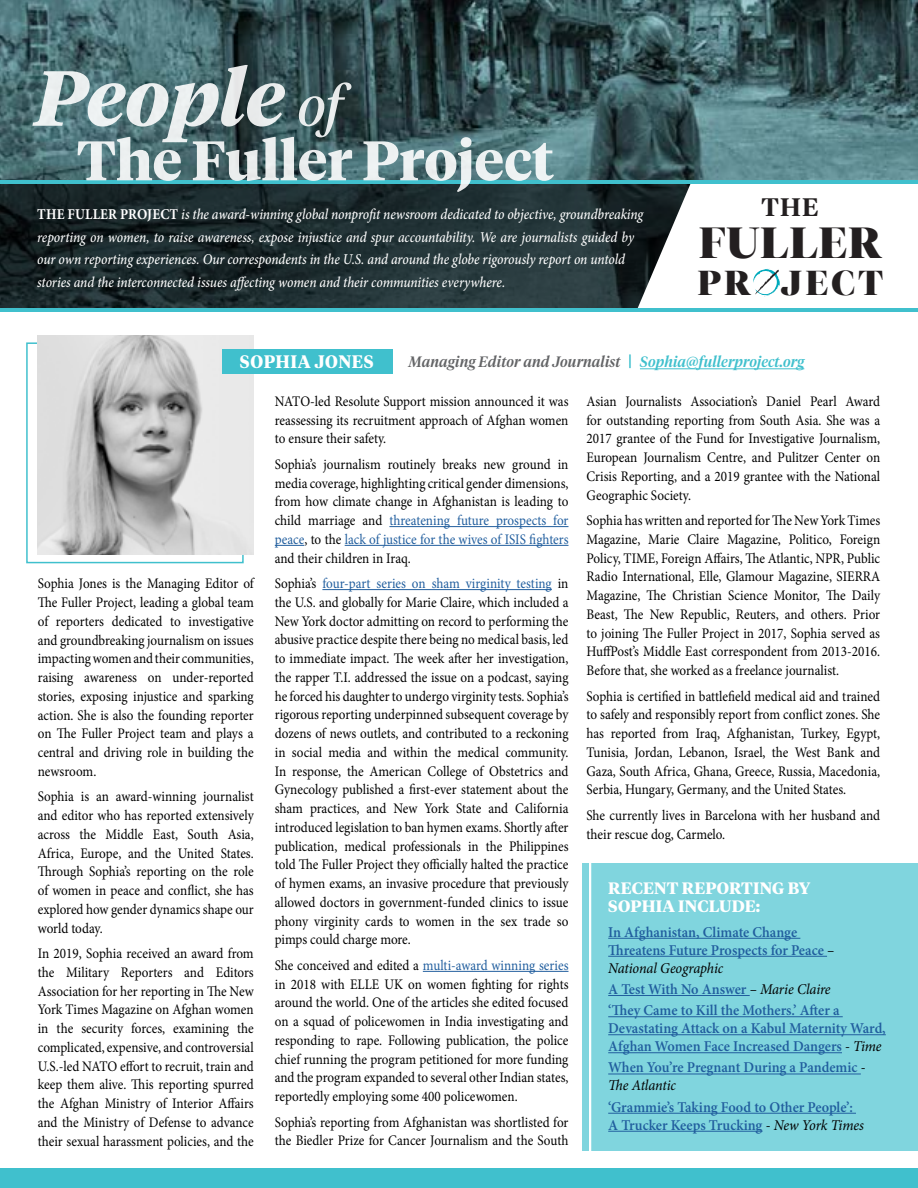
<style>
.page{position:relative;width:918px;height:1188px;background:#fff}
.page>*{position:absolute;margin:0;border:0;box-sizing:border-box;transform-origin:0 0}
.t1{font:italic 700 77.7px "Tiempos Headline";color:#fff}
.t2{font:700 55.5px "Tiempos Headline";color:#fff}
.t3{font:900 43.35px "Tiempos Fine";letter-spacing:.025em;color:#231f20}
.t4{font:900 34.5px "Tiempos Fine";letter-spacing:.1em;color:#231f20}
.t5{font:600 25.2px "Tiempos Headline";color:#231f20}
.t6{font:700 18px "Tiempos Headline";letter-spacing:.03em;color:#fff;scale:.95 1}
.t7{font:700 16.5px/18px "Tiempos Headline";letter-spacing:.01em;color:#fff}
.t8{font:italic 500 15px/22.5px "Minion Pro";letter-spacing:-.01em;color:#fff;scale:.9 1}
.t9{font:600 15px/18px "Minion Pro";letter-spacing:-.005em;color:#215e9e;scale:.95 1}
.t10{font:italic 500 15px "Tiempos Headline";letter-spacing:.01em;color:#636466;scale:.95 1}
.t11{font:14.7px/18.8px "Minion Pro";color:#000;text-align:justify;scale:.9 1}
.s1{font-weight:400;font-size:55.35px}
.s2{font-weight:700;font-style:normal}
.s3{font-style:normal;color:#00abbd}
.s4{color:#40c0cd}
.s5{color:#215e9e}
.s6{font-weight:400;font-style:italic;color:#000}
</style>
<div class="page">
<div style="left:582px;top:863px;width:336px;height:287px;background:#80d5de"></div>
<div style="left:0;top:1169px;width:918px;height:19px;background:#40c0cd"></div>
<div style="left:26px;top:342px;width:218px;height:221px;border:2px solid #40c0cd"></div>
<img style="left:38px;top:335px;width:216px;height:220px">
<div style="left:223px;top:349px;width:170px;height:25px;background:#40c0cd"></div>
<hr style="left:640px;top:369px;width:164px;height:1px;background:#40c0cd">
<hr style="left:389px;top:526px;width:180px;height:1px;background:#215e9e">
<svg style="left:275px;top:545px;width:29px;height:1px"></svg>
<hr style="left:345px;top:545px;width:224px;height:1px;background:#215e9e">
<hr style="left:322px;top:589px;width:230px;height:1px;background:#215e9e">
<hr style="left:423px;top:971px;width:146px;height:1px;background:#215e9e">
<hr style="left:608px;top:938px;width:192px;height:1px;background:#215e9e">
<hr style="left:608px;top:956px;width:219px;height:1px;background:#215e9e">
<hr style="left:608px;top:995px;width:142px;height:1px;background:#215e9e">
<hr style="left:608px;top:1016px;width:235px;height:1px;background:#215e9e">
<hr style="left:608px;top:1034px;width:278px;height:1px;background:#215e9e">
<hr style="left:608px;top:1052px;width:234px;height:1px;background:#215e9e">
<hr style="left:608px;top:1074px;width:253px;height:1px;background:#215e9e">
<hr style="left:608px;top:1113px;width:248px;height:1px;background:#215e9e">
<hr style="left:608px;top:1131px;width:154px;height:1px;background:#215e9e">
<hr style="left:589px;top:860px;width:2px;height:292px;background:#fff">
<img style="left:0;top:0;width:918px;height:180px">
<svg style="left:0;top:183px;width:636px;height:126px;background:#1e2f32"></svg>
<hr style="left:0;top:180px;width:918px;height:3px;background:#40c0cd">
<hr style="left:0;top:309px;width:918px;height:3px;background:#40c0cd">
<svg style="left:636px;top:183px;width:282px;height:126px"></svg>
<h1 class="t1" style="left:34px;top:44px;width:309px">People <span class="s1">of</span></h1>
<h2 class="t2" style="left:77px;top:122px;width:479px">The Fuller Project</h2>
<p class="t8" style="left:37px;top:203px;width:675px"><span class="s2">THE FULLER PROJECT</span> is the award-winning global nonprofit newsroom dedicated to objective, groundbreaking reporting on women, to raise awareness, expose injustice and spur accountability. We are journalists guided by our own reporting experiences. Our correspondents in the U.S. and around the globe rigorously report on untold stories and the interconnected issues affecting women and their communities everywhere.</p>
<h3 class="t5" style="left:762px;top:190px;width:58px">THE</h3>
<h3 class="t3" style="left:699px;top:216px;width:184px">FULLER</h3>
<h3 class="t4" style="left:697px;top:262px;width:187px">PR JECT</h3>
<p class="t6" style="left:240px;top:350px;width:142px">SOPHIA JONES</p>
<p class="t10" style="left:409px;top:352px;width:418px">Managing Editor and Journalist <span class="s3">|</span> <span class="s4">Sophia@fullerproject.org</span></p>
<p class="t11" style="left:275px;top:392px;width:328px">NATO-led Resolute Support mission announced it was reassessing its recruitment approach of Afghan women to ensure their safety.</p>
<p class="t11" style="left:275px;top:455px;width:328px">Sophia’s journalism routinely breaks new ground in media coverage, highlighting critical gender dimensions, from how climate change in Afghanistan is leading to child marriage and <span class="s5">threatening future prospects for peace</span>, to the <span class="s5">lack of justice for the wives of ISIS fighters </span>and their children in Iraq.</p>
<p class="t11" style="left:275px;top:574px;width:328px">Sophia’s <span class="s5">four-part series on sham virginity testing</span> in the U.S. and globally for Marie Claire, which included a New York doctor admitting on record to performing the abusive practice despite there being no medical basis, led to immediate impact. The week after her investigation, the rapper T.I. addressed the issue on a podcast, saying he forced his daughter to undergo virginity tests. Sophia’s rigorous reporting underpinned subsequent coverage by dozens of news outlets, and contributed to a reckoning in social media and within the medical community.<br>In response, the American College of Obstetrics and Gynecology published a first-ever statement about the sham practices, and New York State and California introduced legislation to ban hymen exams. Shortly after publication, medical professionals in the Philippines told The Fuller Project they officially halted the practice of hymen exams, an invasive procedure that previously allowed doctors in government-funded clinics to issue phony virginity cards to women in the sex trade so pimps could charge more.</p>
<p class="t11" style="left:275px;top:956px;width:328px">She conceived and edited a <span class="s5">multi-award winning series </span>in 2018 with ELLE UK on women fighting for rights around the world. One of the articles she edited focused on a squad of policewomen in India investigating and responding to rape. Following publication, the police chief running the program petitioned for more funding and the program expanded to several other Indian states, reportedly employing some 400 policewomen.</p>
<p class="t11" style="left:275px;top:1113px;width:328px">Sophia’s reporting from Afghanistan was shortlisted for the Biedler Prize for Cancer Journalism and the South</p>
<p class="t11" style="left:587px;top:392px;width:328px">Asian Journalists Association’s Daniel Pearl Award for outstanding reporting from South Asia. She was a 2017 grantee of the Fund for Investigative Journalism, European Journalism Centre, and Pulitzer Center on Crisis Reporting, and a 2019 grantee with the National Geographic Society.</p>
<p class="t11" style="left:587px;top:511px;width:328px">Sophia has written and reported for The New York Times Magazine, Marie Claire Magazine, Politico, Foreign Policy, TIME, Foreign Affairs, The Atlantic, NPR, Public Radio International, Elle, Glamour Magazine, SIERRA Magazine, The Christian Science Monitor, The Daily Beast, The New Republic, Reuters, and others. Prior to joining The Fuller Project in 2017, Sophia served as HuffPost’s Middle East correspondent from 2013-2016.<br>Before that, she worked as a freelance journalist.</p>
<p class="t11" style="left:587px;top:687px;width:328px">Sophia is certified in battlefield medical aid and trained to safely and responsibly report from conflict zones. She has reported from Iraq, Afghanistan, Turkey, Egypt, Tunisia, Jordan, Lebanon, Israel, the West Bank and Gaza, South Africa, Ghana, Greece, Russia, Macedonia, Serbia, Hungary, Germany, and the United States.</p>
<p class="t11" style="left:587px;top:806px;width:328px">She currently lives in Barcelona with her husband and their rescue dog, Carmelo.</p>
<p class="t11" style="left:38px;top:574px;width:242px">Sophia Jones is the Managing Editor of The Fuller Project, leading a global team of reporters dedicated to investigative and groundbreaking journalism on issues impacting women and their communities, raising awareness on under-reported stories, exposing injustice and sparking action. She is also the founding reporter on The Fuller Project team and plays a central and driving role in building the newsroom.</p>
<p class="t11" style="left:38px;top:787px;width:242px">Sophia is an award-winning journalist and editor who has reported extensively across the Middle East, South Asia, Africa, Europe, and the United States.<br>Through Sophia’s reporting on the role of women in peace and conflict, she has explored how gender dynamics shape our world today.</p>
<p class="t11" style="left:38px;top:944px;width:242px">In 2019, Sophia received an award from the Military Reporters and Editors Association for her reporting in The New York Times Magazine on Afghan women in the security forces, examining the complicated, expensive, and controversial U.S.-led NATO effort to recruit, train and keep them alive. This reporting spurred the Afghan Ministry of Interior Affairs and the Ministry of Defense to advance their sexual harassment policies, and the</p>
<p class="t7" style="left:608px;top:878px;width:204px">RECENT REPORTING BY<br>SOPHIA INCLUDE:</p>
<p class="t9" style="left:608px;top:923px;width:239px">In Afghanistan, Climate Change<br>Threatens Future Prospects for Peace <span class="s6">–<br>National Geographic</span></p>
<p class="t9" style="left:608px;top:978px;width:245px;line-height:21.3px">A Test With No Answer <span class="s6">– Marie Claire </span>‘They Came to Kill the Mothers.’ After a</p>
<p class="t9" style="left:608px;top:1019px;width:294px">Devastating Attack on a Kabul Maternity Ward,<br>Afghan Women Face Increased Dangers <span class="s6">- Time</span></p>
<p class="t9" style="left:608px;top:1059px;width:272px">When You’re Pregnant During a Pandemic <span class="s6">-<br>The Atlantic</span></p>
<p class="t9" style="left:608px;top:1098px;width:271px">‘Grammie’s Taking Food to Other People’:<br>A Trucker Keeps Trucking <span class="s6">- New York Times</span></p>
</div>
